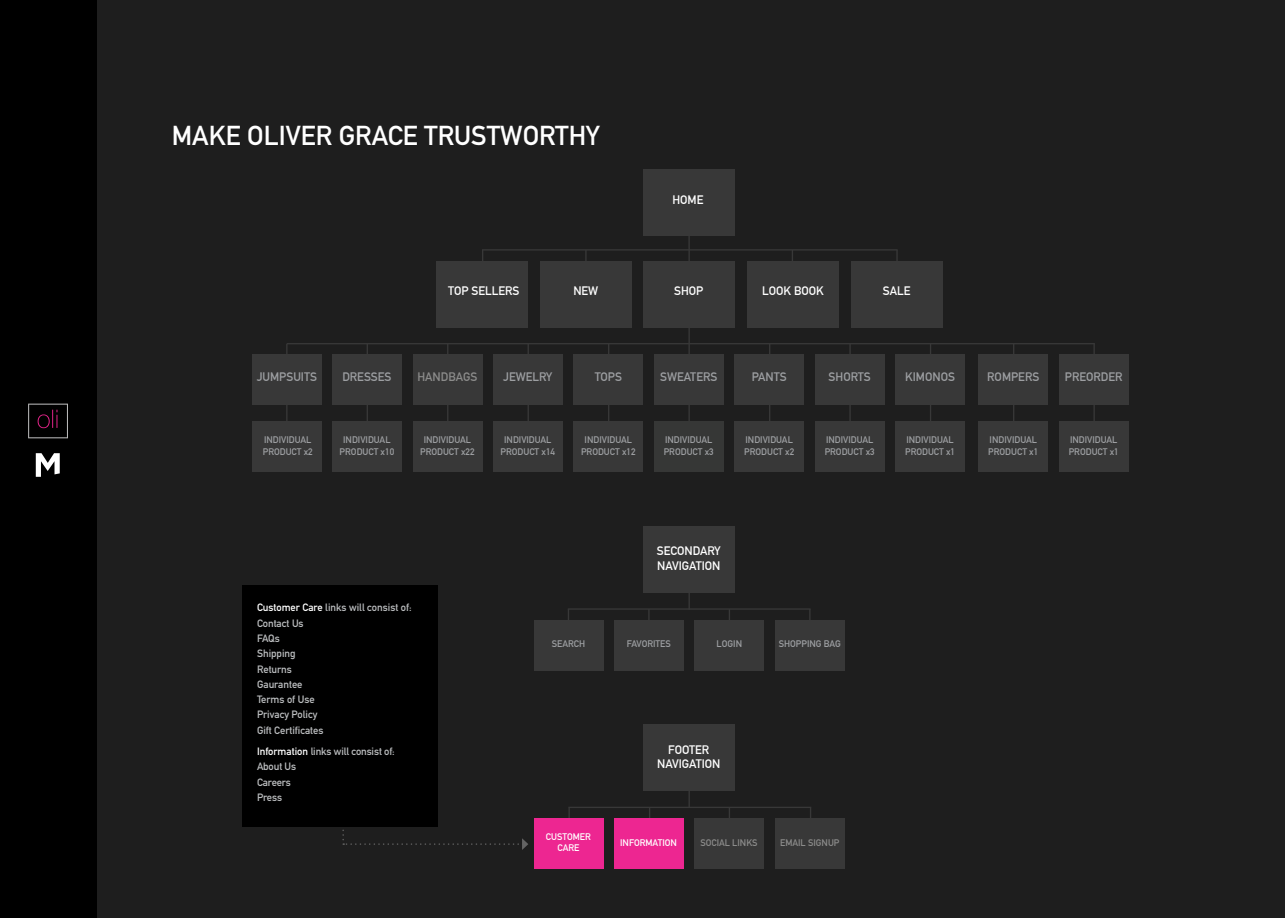
<style>
.page{position:relative;width:1285px;height:918px;background:#fff}
.page>*{position:absolute;margin:0;border:0;box-sizing:border-box;transform-origin:0 0}
.t1{font:700 27px "DIN Alternate";color:#fff}
.t2{font:700 12px/14.4px "DIN Alternate";color:#fff}
.t3{font:700 12px "DIN Alternate";color:#9d9fa2}
.t4{font:700 12px "DIN Alternate";color:#8c8c8b}
.t5{font:700 10.5px/15.3px "DIN Alternate";color:#bcbec0}
.t6{font:700 9.45px/11.2px "DIN Alternate";color:#9d9fa2}
.t7{font:700 9.45px/11.2px "DIN Alternate";color:#fff;text-align:center}
.t8{font:700 9.45px "DIN Alternate";color:#8c8c8b}
.s1{color:#fff}
</style>
<div class="page">
<div style="left:0;top:0;width:1284px;height:918px;background:#1e1e1e"></div>
<hr style="left:791px;top:250px;width:2px;height:70px;background:#383838">
<hr style="left:585px;top:250px;width:1px;height:70px;background:#383838">
<hr style="left:482px;top:250px;width:1px;height:70px;background:#383838">
<hr style="left:568px;top:807px;width:243px;height:1px;background:#383838">
<div style="left:642px;top:170px;width:92px;height:66px;background:#383838"></div>
<svg style="left:688px;top:593px;width:1px;height:15px"></svg>
<hr style="left:567px;top:608px;width:243px;height:2px;background:#383838">
<div style="left:643px;top:526px;width:91px;height:67px;background:#383838"></div>
<div style="left:694px;top:620px;width:70px;height:50px;background:#383838"></div>
<div style="left:775px;top:620px;width:69px;height:50px;background:#383838"></div>
<svg style="left:688px;top:791px;width:1px;height:16px"></svg>
<div style="left:694px;top:818px;width:69px;height:51px;background:#383838"></div>
<div style="left:614px;top:818px;width:69px;height:51px;background:#ed2691"></div>
<div style="left:533px;top:818px;width:70px;height:51px;background:#ed2691"></div>
<div style="left:775px;top:818px;width:69px;height:51px;background:#383838"></div>
<div style="left:643px;top:725px;width:91px;height:66px;background:#383838"></div>
<hr style="left:1012px;top:344px;width:2px;height:82px;background:#383838">
<hr style="left:1093px;top:344px;width:1px;height:84px;background:#383838">
<hr style="left:608px;top:344px;width:1px;height:82px;background:#383838">
<hr style="left:688px;top:344px;width:1px;height:80px;background:#383838">
<hr style="left:768px;top:344px;width:2px;height:80px;background:#383838">
<hr style="left:849px;top:344px;width:1px;height:84px;background:#383838">
<hr style="left:929px;top:344px;width:2px;height:82px;background:#383838">
<hr style="left:688px;top:247px;width:1px;height:97px;background:#383838">
<div style="left:573px;top:422px;width:70px;height:50px;background:#383838"></div>
<div style="left:573px;top:355px;width:70px;height:50px;background:#383838"></div>
<div style="left:654px;top:422px;width:69px;height:50px;background:#363736"></div>
<div style="left:654px;top:355px;width:69px;height:50px;background:#383838"></div>
<div style="left:734px;top:422px;width:70px;height:50px;background:#383838"></div>
<div style="left:734px;top:355px;width:70px;height:50px;background:#383838"></div>
<div style="left:815px;top:422px;width:69px;height:50px;background:#383838"></div>
<div style="left:815px;top:355px;width:69px;height:50px;background:#383838"></div>
<div style="left:895px;top:422px;width:69px;height:50px;background:#383838"></div>
<div style="left:895px;top:355px;width:69px;height:50px;background:#383838"></div>
<div style="left:978px;top:422px;width:70px;height:50px;background:#383838"></div>
<div style="left:978px;top:355px;width:70px;height:50px;background:#383838"></div>
<div style="left:1058px;top:422px;width:70px;height:50px;background:#383838"></div>
<div style="left:1058px;top:355px;width:70px;height:50px;background:#383838"></div>
<hr style="left:896px;top:250px;width:1px;height:70px;background:#383838">
<div style="left:850px;top:261px;width:92px;height:66px;background:#383838"></div>
<hr style="left:287px;top:343px;width:807px;height:1px;background:#383838">
<hr style="left:482px;top:249px;width:415px;height:2px;background:#383838">
<hr style="left:286px;top:344px;width:1px;height:82px;background:#383838">
<hr style="left:366px;top:344px;width:2px;height:80px;background:#383838">
<hr style="left:447px;top:344px;width:1px;height:83px;background:#383838">
<hr style="left:527px;top:344px;width:2px;height:81px;background:#383838">
<div style="left:252px;top:355px;width:69px;height:50px;background:#383838"></div>
<div style="left:252px;top:422px;width:69px;height:50px;background:#383838"></div>
<div style="left:332px;top:422px;width:70px;height:50px;background:#383838"></div>
<div style="left:412px;top:422px;width:70px;height:50px;background:#383838"></div>
<div style="left:493px;top:422px;width:69px;height:50px;background:#383838"></div>
<div style="left:332px;top:355px;width:70px;height:50px;background:#383838"></div>
<div style="left:412px;top:355px;width:70px;height:50px;background:#383838"></div>
<div style="left:493px;top:355px;width:69px;height:50px;background:#383838"></div>
<div style="left:540px;top:261px;width:92px;height:66px;background:#383838"></div>
<div style="left:436px;top:261px;width:92px;height:66px;background:#383838"></div>
<div style="left:747px;top:261px;width:92px;height:66px;background:#383838"></div>
<div style="left:533px;top:620px;width:70px;height:50px;background:#383838"></div>
<div style="left:614px;top:620px;width:69px;height:50px;background:#383838"></div>
<div style="left:643px;top:261px;width:91px;height:66px;background:#383838"></div>
<div style="left:0;top:0;width:96px;height:918px;background:#000"></div>
<img style="left:28px;top:404px;width:40px;height:34px">
<svg style="left:36px;top:453px;width:24px;height:24px"></svg>
<svg style="left:342px;top:829px;width:186px;height:21px"></svg>
<div style="left:242px;top:585px;width:196px;height:242px;background:#000"></div>
<h1 class="t1" style="left:172px;top:115px;width:429px">MAKE OLIVER GRACE TRUSTWORTHY</h1>
<p class="t2" style="left:672px;top:191px;width:33px">HOME</p>
<p class="t2" style="left:448px;top:283px;width:73px">TOP SELLERS</p>
<p class="t2" style="left:573px;top:283px;width:26px">NEW</p>
<p class="t2" style="left:762px;top:283px;width:63px">LOOK BOOK</p>
<p class="t2" style="left:674px;top:283px;width:31px">SHOP</p>
<p class="t2" style="left:882px;top:283px;width:29px">SALE</p>
<p class="t3" style="left:257px;top:368px;width:62px">JUMPSUITS</p>
<p class="t3" style="left:342px;top:368px;width:51px">DRESSES</p>
<p class="t4" style="left:417px;top:368px;width:61px">HANDBAGS</p>
<p class="t3" style="left:503px;top:368px;width:50px">JEWELRY</p>
<p class="t3" style="left:594px;top:368px;width:29px">TOPS</p>
<p class="t3" style="left:660px;top:368px;width:59px">SWEATERS</p>
<p class="t3" style="left:751px;top:368px;width:36px">PANTS</p>
<p class="t3" style="left:828px;top:368px;width:44px">SHORTS</p>
<p class="t3" style="left:905px;top:368px;width:51px">KIMONOS</p>
<p class="t3" style="left:987px;top:368px;width:53px">ROMPERS</p>
<p class="t3" style="left:1064px;top:368px;width:59px">PREORDER</p>
<p class="t6" style="left:263px;top:434px;width:51px">INDIVIDUAL<br>PRODUCT x2</p>
<p class="t6" style="left:339px;top:434px;width:56px;text-align:center">INDIVIDUAL<br>PRODUCT x10</p>
<p class="t6" style="left:420px;top:434px;width:56px;text-align:center">INDIVIDUAL<br>PRODUCT x22</p>
<p class="t6" style="left:500px;top:434px;width:56px;text-align:center">INDIVIDUAL<br>PRODUCT x14</p>
<p class="t6" style="left:581px;top:434px;width:56px;text-align:center">INDIVIDUAL<br>PRODUCT x12</p>
<p class="t6" style="left:663px;top:434px;width:51px">INDIVIDUAL<br>PRODUCT x3</p>
<p class="t6" style="left:744px;top:434px;width:51px">INDIVIDUAL<br>PRODUCT x2</p>
<p class="t6" style="left:824px;top:434px;width:51px">INDIVIDUAL<br>PRODUCT x3</p>
<p class="t6" style="left:905px;top:434px;width:51px">INDIVIDUAL<br>PRODUCT x1</p>
<p class="t6" style="left:988px;top:434px;width:51px">INDIVIDUAL<br>PRODUCT x1</p>
<p class="t6" style="left:1068px;top:434px;width:51px">INDIVIDUAL<br>PRODUCT x1</p>
<p class="t5" style="left:257px;top:599px;width:156px"><span class="s1">Customer Care</span> links will consist of:<br>Contact Us<br>FAQs<br>Shipping<br>Returns<br>Gaurantee<br>Terms of Use<br>Privacy Policy<br>Gift Certificates</p>
<p class="t5" style="left:257px;top:743px;width:139px"><span class="s1">Information</span> links will consist of:<br>About Us<br>Careers<br>Press</p>
<p class="t2" style="left:656px;top:543px;width:65px">SECONDARY<br>NAVIGATION</p>
<p class="t6" style="left:551px;top:638px;width:35px">SEARCH</p>
<p class="t6" style="left:626px;top:638px;width:45px">FAVORITES</p>
<p class="t6" style="left:716px;top:638px;width:27px">LOGIN</p>
<p class="t6" style="left:778px;top:638px;width:64px">SHOPPING BAG</p>
<p class="t2" style="left:657px;top:741px;width:65px;text-align:center">FOOTER<br>NAVIGATION</p>
<p class="t7" style="left:546px;top:831px;width:46px">CUSTOMER<br>CARE</p>
<p class="t8" style="left:780px;top:835px;width:61px">EMAIL SIGNUP</p>
<p class="t7" style="left:620px;top:836px;width:58px">INFORMATION</p>
<p class="t8" style="left:700px;top:835px;width:59px">SOCIAL LINKS</p>
</div>
